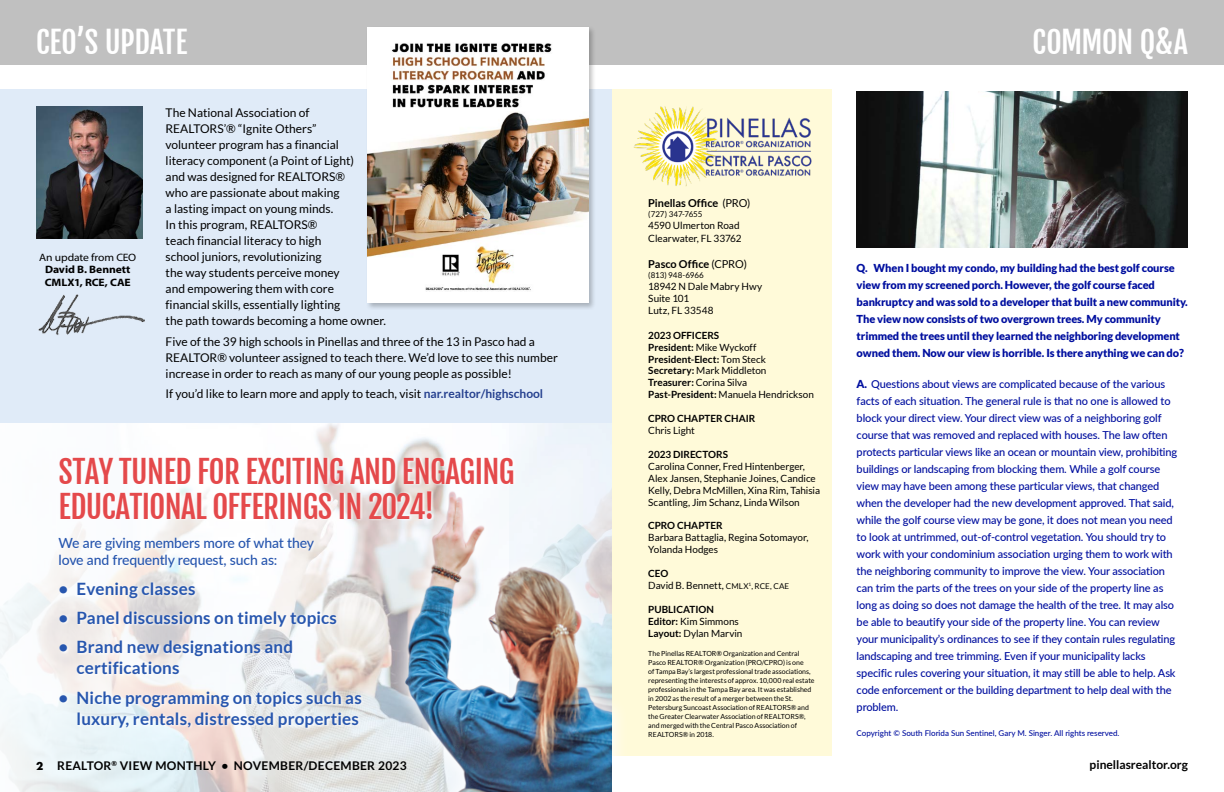
<style>
.page{position:relative;width:1224px;height:792px;background:#fff}
.page>*{position:absolute;margin:0;border:0;box-sizing:border-box;transform-origin:0 0}
.t1{font:31px/35px "Fjalla One";letter-spacing:-.02em;color:#e4494b}
.t2{font:30px "Fjalla One";letter-spacing:-.01em;color:#fff}
.t3{font:700 17px/21px "Lato";letter-spacing:.01em;color:#2756ae}
.t4{font:500 14px/17px "Lato";letter-spacing:-.01em;color:#2756ae}
.t5{font:12px/16px "Lato";color:#000}
.t6{font:700 12px "Lato";letter-spacing:.025em;color:#000}
.t7{font:700 12px "Lato";color:#000}
.t8{font:500 11px/17px "Lato";letter-spacing:-.01em;color:#000f9f}
.t9{font:900 11px/17px "Lato";letter-spacing:-.01em;color:#000f9f}
.t10{font:700 10.9px "Lato";letter-spacing:-.005em;color:#000}
.t11{font:700 10.7px/12.9px "Myriad Pro";letter-spacing:-.005em;color:#000;scale:1.08 1}
.t12{font:10.7px "Myriad Pro";letter-spacing:-.015em;color:#000;scale:1.08 1}
.t13{font:10px/12px "Lato";letter-spacing:-.005em;color:#000}
.t14{font:700 9.9px/11.9px "Lato";letter-spacing:-.005em;color:#000}
.t15{font:9.9px/11.9px "Lato";letter-spacing:-.005em;color:#000}
.t16{font:500 8px "Lato";color:#000f9f}
.t17{font:8px "Lato";letter-spacing:-.01em;color:#000}
.t18{font:7px/9px "Lato";letter-spacing:-.005em;color:#000}
.s1{font-weight:700;color:#25408f}
.s2{font-weight:400}
.s3{font-weight:700}
.s4{font-size:8px}
.s5{font-weight:900}
.s6{font-family:"Futura PT"}
</style>
<div class="page">
<div style="left:0;top:89px;width:612px;height:334px;background:#e0ebf8"></div>
<div style="left:612px;top:89px;width:220px;height:667px;background:#fffad9"></div>
<img style="left:36px;top:107px;width:106px;height:131px">
<img style="left:38px;top:295px;width:107px;height:40px">
<div style="left:388px;top:475px;width:241px;height:317px;background:#fff;opacity:.8"></div>
<div style="left:0;top:422px;width:613px;height:370px;background:#bf1e2e;opacity:.2"></div>
<img style="left:634px;top:106px;width:178px;height:80px">
<div style="left:0;top:0;width:1224px;height:65px;background:#c0c0c0"></div>
<svg style="left:58px;top:456px;width:459px;height:275px"></svg>
<img style="left:857px;top:91px;width:331px;height:157px">
<div style="left:366px;top:25px;width:230px;height:285px;background:#000;opacity:.25"></div>
<img style="left:368px;top:27px;width:220px;height:276px">
<h2 class="t2" style="left:36px;top:23px;width:153px">CEO’S UPDATE</h2>
<h2 class="t2" style="left:1033px;top:23px;width:157px">COMMON Q&amp;A</h2>
<p class="t5" style="left:166px;top:105px;width:222px">The National Association of<br>REALTORS’® “Ignite Others”<br>volunteer program has a financial<br>literacy component (a Point of Light)<br>and was designed for REALTORS®<br>who are passionate about making<br>a lasting impact on young minds.<br>In this program, REALTORS®<br>teach financial literacy to high<br>school juniors, revolutionizing<br>the way students perceive money<br>and empowering them with core<br>financial skills, essentially lighting<br>the path towards becoming a home owner.</p>
<p class="t5" style="left:166px;top:333px;width:394px">Five of the 39 high schools in Pinellas and three of the 13 in Pasco had a<br>REALTOR® volunteer assigned to teach there. We’d love to see this number increase in order to reach as many of our young people as possible!</p>
<p class="t5" style="left:166px;top:386px;width:379px">If you’d like to learn more and apply to teach, visit <span class="s1">nar.realtor/highschool</span></p>
<p class="t10" style="left:648px;top:197px;width:104px">Pinellas Office <span class="s2">(PRO)</span></p>
<p class="t17" style="left:648px;top:209px;width:56px">(727) 347-7655</p>
<p class="t13" style="left:648px;top:218px;width:95px;line-height:13.1px">4590 Ulmerton Road<br>Clearwater, FL 33762</p>
<p class="t10" style="left:648px;top:258px;width:100px">Pasco Office <span class="s2">(CPRO)</span></p>
<p class="t17" style="left:648px;top:270px;width:57px">(813) 948-6966</p>
<p class="t13" style="left:648px;top:280px;width:115px">18942 N Dale Mabry Hwy<br>Suite 101<br>Lutz, FL 33548</p>
<p class="t14" style="left:648px;top:329px;width:167px">2023 OFFICERS<br>President: <span class="s2">Mike Wyckoff<br></span>President-Elect: <span class="s2">Tom Steck<br></span>Secretary: <span class="s2">Mark Middleton<br></span>Treasurer: <span class="s2">Corina Silva<br></span>Past-President: <span class="s2">Manuela Hendrickson</span></p>
<p class="t14" style="left:648px;top:412px;width:109px">CPRO CHAPTER CHAIR</p>
<p class="t15" style="left:648px;top:424px;width:48px">Chris Light</p>
<p class="t14" style="left:648px;top:448px;width:81px">2023 DIRECTORS</p>
<p class="t15" style="left:648px;top:460px;width:173px">Carolina Conner, Fred Hintenberger, Alex Jansen, Stephanie Joines, Candice Kelly, Debra McMillen, Xina Rim, Tahisia Scantling, Jim Schanz, Linda Wilson</p>
<p class="t14" style="left:648px;top:520px;width:76px">CPRO CHAPTER</p>
<p class="t15" style="left:648px;top:532px;width:162px">Barbara Battaglia, Regina Sotomayor,<br>Yolanda Hodges</p>
<p class="t15" style="left:648px;top:567px;width:142px"><span class="s3">CEO<br></span>David B. Bennett, <span class="s4">CMLX</span><sup>1</sup><span class="s4">, RCE, CAE</span></p>
<p class="t14" style="left:648px;top:603px;width:96px">PUBLICATION<br>Editor: <span class="s2">Kim Simmons<br></span>Layout: <span class="s2">Dylan Marvin</span></p>
<p class="t18" style="left:648px;top:649px;width:168px">The Pinellas REALTOR® Organization and Central Pasco REALTOR® Organization (PRO/CPRO) is one<br>of Tampa Bay’s largest professional trade associations, representing the interests of approx. 10,000 real estate professionals in the Tampa Bay area. It was established in 2002 as the result of a merger between the St.<br>Petersburg Suncoast Association of REALTORS® and the Greater Clearwater Association of REALTORS®, and merged with the Central Pasco Association of REALTORS® in 2018.</p>
<p class="t12" style="left:39px;top:250px;width:91px">An update from CEO</p>
<p class="t11" style="left:45px;top:263px;width:81px">David B. Bennett<br>CMLX1, RCE, CAE</p>
<p class="t9" style="left:857px;top:260px;width:333px">Q. When I bought my condo, my building had the best golf course view from my screened porch. However, the golf course faced bankruptcy and was sold to a developer that built a new community.<br>The view now consists of two overgrown trees. My community trimmed the trees until they learned the neighboring development owned them. Now our view is horrible. Is there anything we can do?</p>
<p class="t8" style="left:857px;top:375px;width:322px"><span class="s5">A.</span> Questions about views are complicated because of the various facts of each situation. The general rule is that no one is allowed to block your direct view. Your direct view was of a neighboring golf course that was removed and replaced with houses. The law often protects particular views like an ocean or mountain view, prohibiting buildings or landscaping from blocking them. While a golf course view may have been among these particular views, that changed when the developer had the new development approved. That said, while the golf course view may be gone, it does not mean you need to look at untrimmed, out-of-control vegetation. You should try to work with your condominium association urging them to work with the neighboring community to improve the view. Your association can trim the parts of the trees on your side of the property line as long as doing so does not damage the health of the tree. It may also be able to beautify your side of the property line. You can review your municipality’s ordinances to see if they contain rules regulating landscaping and tree trimming. Even if your municipality lacks specific rules covering your situation, it may still be able to help. Ask code enforcement or the building department to help deal with the problem.</p>
<p class="t16" style="left:857px;top:728px;width:264px">Copyright © South Florida Sun Sentinel, Gary M. Singer. All rights reserved.</p>
<h1 class="t1" style="left:59px;top:454px;width:458px">STAY TUNED FOR EXCITING AND ENGAGING<br>EDUCATIONAL OFFERINGS IN 2024!</h1>
<p class="t4" style="left:59px;top:534px;width:257px">We are giving members more of what they love and frequently request, such as:</p>
<h3 class="t3" style="left:59px;top:578px;width:138px">• Evening classes</h3>
<h3 class="t3" style="left:59px;top:607px;width:280px">• Panel discussions on timely topics</h3>
<h3 class="t3" style="left:77px;top:636px;width:218px;text-indent:-18px">• Brand new designations and certifications</h3>
<h3 class="t3" style="left:59px;top:687px;width:305px;text-align:right">• Niche programming on topics such as luxury, rentals, distressed properties</h3>
<p class="t6" style="left:36px;top:758px;width:372px"><span class="s6">2</span> REALTOR<sup>®</sup> VIEW MONTHLY • NOVEMBER/DECEMBER 2023</p>
<p class="t7" style="left:1090px;top:758px;width:100px">pinellasrealtor.org</p>
</div>
